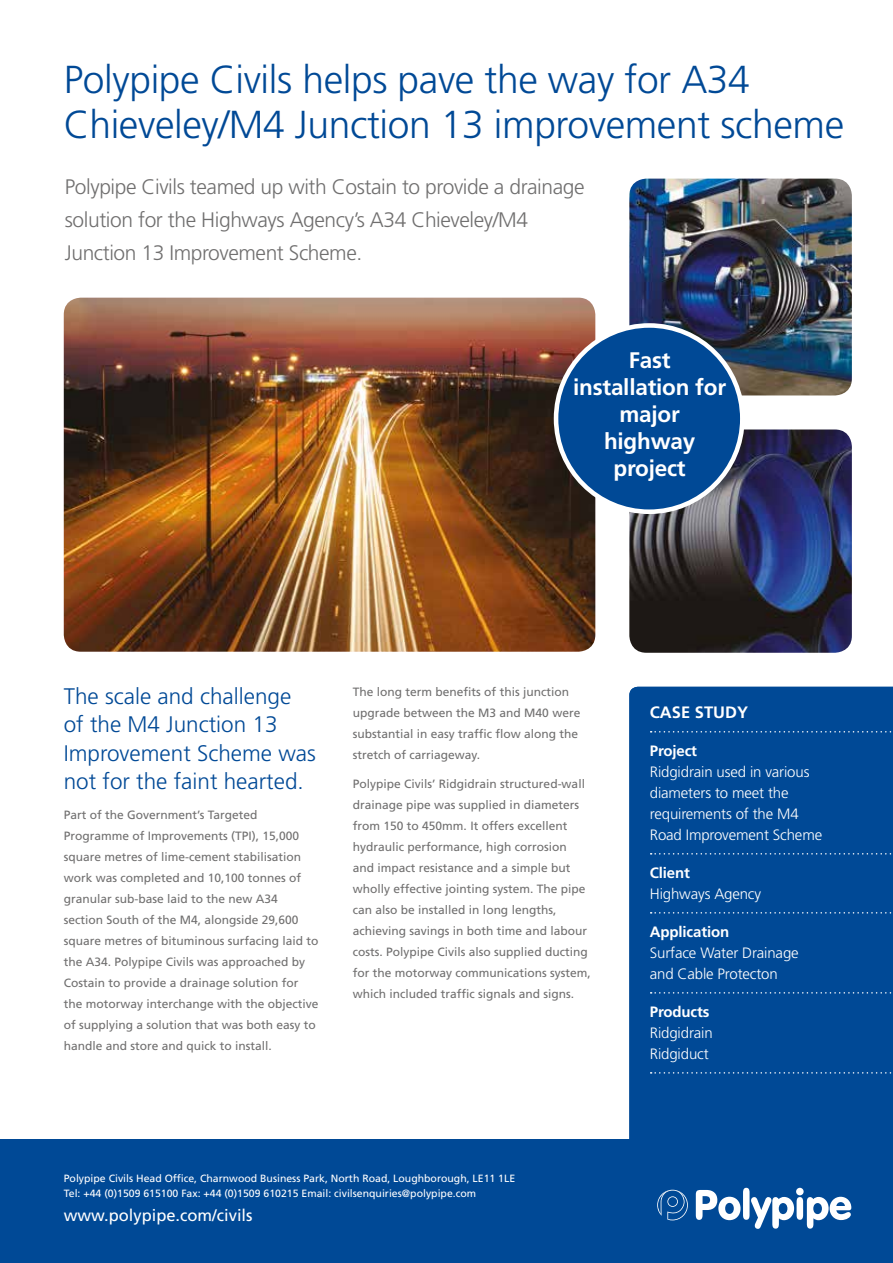
<style>
.page{position:relative;width:893px;height:1263px;background:#fff}
.page>*{position:absolute;margin:0;border:0;box-sizing:border-box;transform-origin:0 0}
.t1{font:300 39px/45px "Frutiger LT Std";letter-spacing:-.01em;color:#004996}
.t2{font:300 22.5px/28.5px "Frutiger LT Std";color:#004996}
.t3{font:700 22.5px/27px "Frutiger LT Std";letter-spacing:-.01em;color:#fff;text-align:center}
.t4{font:300 21px/33px "Frutiger LT Std";letter-spacing:-.02em;color:#706f6f}
.t5{font:16.5px "Frutiger LT Std";color:#fff}
.t6{font:700 16.5px "Frutiger LT Std";color:#fff}
.t7{font:300 15px/21px "Frutiger LT Std";letter-spacing:-.01em;color:#fff}
.t8{font:700 15px "Frutiger LT Std";letter-spacing:-.01em;color:#fff}
.t9{font:12px/21px "Frutiger LT Std";color:#706f6f}
.t10{font:10.5px/15px "Frutiger LT Std";color:#fff}
</style>
<div class="page">
<div style="left:0;top:1140px;width:893px;height:123px;background:#004996"></div>
<svg style="left:657px;top:1190px;width:31px;height:30px"></svg>
<svg style="left:696px;top:1188px;width:155px;height:41px"></svg>
<img style="left:629px;top:429px;width:223px;height:224px">
<img style="left:629px;top:179px;width:223px;height:216px">
<img style="left:64px;top:298px;width:531px;height:354px">
<div style="left:629px;top:687px;width:264px;height:453px;background:#004996"></div>
<div style="left:556px;top:325px;width:186px;height:187px;background:#004996;border-radius:50%"></div>
<div style="left:554px;top:323px;width:191px;height:191px;border:5px solid #fff;border-radius:50%"></div>
<svg style="left:651px;top:731px;width:242px;height:1px"></svg>
<svg style="left:651px;top:853px;width:242px;height:1px"></svg>
<svg style="left:651px;top:912px;width:242px;height:1px"></svg>
<svg style="left:651px;top:992px;width:242px;height:1px"></svg>
<svg style="left:651px;top:1072px;width:242px;height:1px"></svg>
<h1 class="t1" style="left:64px;top:58px;width:782px">Polypipe Civils helps pave the way for A34<br>Chieveley/M4 Junction 13 improvement scheme</h1>
<h3 class="t4" style="left:65px;top:171px;width:521px">Polypipe Civils teamed up with Costain to provide a drainage solution for the Highways Agency’s A34 Chieveley/M4<br>Junction 13 Improvement Scheme.</h3>
<h2 class="t3" style="left:573px;top:346px;width:154px">Fast installation for major highway project</h2>
<h2 class="t2" style="left:64px;top:682px;width:254px">The scale and challenge of the M4 Junction 13<br>Improvement Scheme was not for the faint hearted.</h2>
<p class="t9" style="left:64px;top:804px;width:256px">Part of the Government’s Targeted Programme of Improvements (TPI), 15,000 square metres of lime-cement stabilisation work was completed and 10,100 tonnes of granular sub-base laid to the new A34 section South of the M4, alongside 29,600 square metres of bituminous surfacing laid to the A34. Polypipe Civils was approached by Costain to provide a drainage solution for the motorway interchange with the objective of supplying a solution that was both easy to handle and store and quick to install.</p>
<p class="t9" style="left:353px;top:681px;width:229px">The long term benefits of this junction upgrade between the M3 and M40 were substantial in easy traffic flow along the stretch of carriageway.</p>
<p class="t9" style="left:353px;top:774px;width:240px">Polypipe Civils’ Ridgidrain structured-wall drainage pipe was supplied in diameters from 150 to 450mm. It offers excellent hydraulic performance, high corrosion and impact resistance and a simple but wholly effective jointing system. The pipe can also be installed in long lengths, achieving savings in both time and labour costs. Polypipe Civils also supplied ducting for the motorway communications system, which included traffic signals and signs.</p>
<h3 class="t6" style="left:650px;top:703px;width:100px">CASE STUDY</h3>
<p class="t8" style="left:650px;top:742px;width:49px">Project</p>
<p class="t7" style="left:650px;top:762px;width:174px">Ridgidrain used in various diameters to meet the requirements of the M4<br>Road Improvement Scheme</p>
<p class="t8" style="left:650px;top:864px;width:42px">Client</p>
<p class="t7" style="left:650px;top:884px;width:113px">Highways Agency</p>
<p class="t8" style="left:650px;top:923px;width:81px">Application</p>
<p class="t7" style="left:650px;top:943px;width:150px">Surface Water Drainage and Cable Protecton</p>
<p class="t8" style="left:650px;top:1003px;width:61px">Products</p>
<p class="t7" style="left:650px;top:1023px;width:64px">Ridgidrain<br>Ridgiduct</p>
<p class="t10" style="left:64px;top:1170px;width:453px">Polypipe Civils Head Office, Charnwood Business Park, North Road, Loughborough, LE11 1LE<br>Tel: +44 (0)1509 615100 Fax: +44 (0)1509 610215 Email: civilsenquiries@polypipe.com</p>
<h3 class="t5" style="left:64px;top:1205px;width:190px">www.polypipe.com/civils</h3>
</div>
